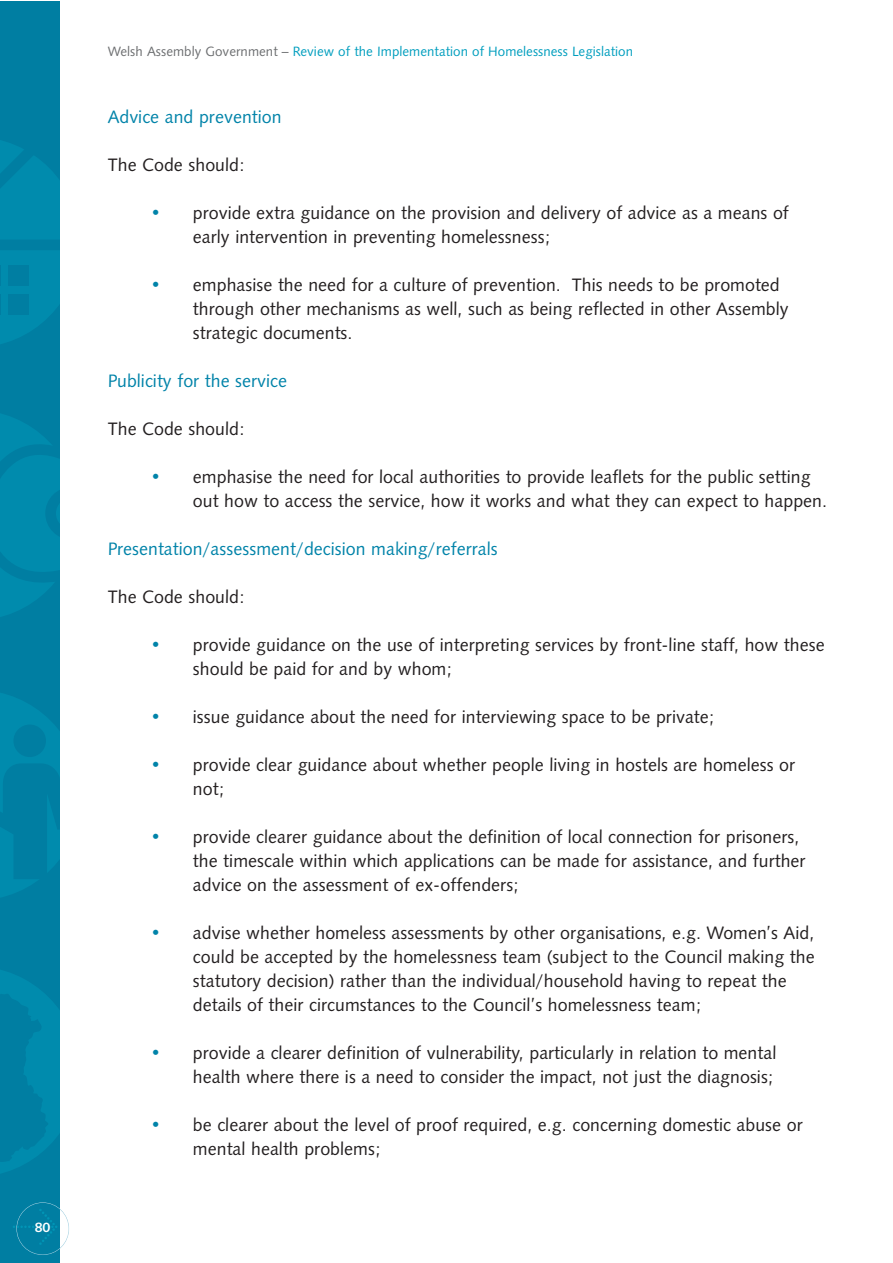
<style>
.page{position:relative;width:893px;height:1263px;background:#fff}
.page>*{position:absolute;margin:0;border:0;box-sizing:border-box;transform-origin:0 0}
.t1{font:18px/24px "Humanist 531 BT Roman A";color:#231f20}
.t2{font:18px "Humanist 531 BT Roman A";color:#0083a9}
.t3{font:13.5px "Humanist 531 BT Roman A";color:#009ebe}
.t4{font:13.5px "Humanist 531 BT Bold A";color:#fff}
.s1{color:#6c6e70}
.s2{color:#0083a9}
</style>
<div class="page">
<div style="left:0;top:2px;width:60px;height:1261px;background:#007ea2"></div>
<svg style="left:0;top:140px;width:60px;height:204px"></svg>
<svg style="left:0;top:693px;width:60px;height:204px"></svg>
<div style="left:13px;top:725px;width:33px;height:32px;background:#007ea2;border-radius:50%"></div>
<svg style="left:0;top:970px;width:60px;height:203px"></svg>
<svg style="left:0;top:414px;width:60px;height:203px"></svg>
<svg style="left:13px;top:1209px;width:44px;height:36px"></svg>
<div style="left:16px;top:1202px;width:53px;height:53px;border:1px solid #9fcedf;border-radius:50%"></div>
<p class="t4" style="left:35px;top:1223px;width:17px">80</p>
<p class="t3" style="left:108px;top:46px;width:527px"><span class="s1">Welsh Assembly Government –</span> Review of the Implementation of Homelessness Legislation</p>
<p class="t2" style="left:108px;top:110px;width:175px">Advice and prevention</p>
<p class="t1" style="left:108px;top:154px;width:139px">The Code should:</p>
<p class="t1" style="left:193px;top:202px;width:597px;text-indent:-43px"><span class="s2">•</span> provide extra guidance on the provision and delivery of advice as a means of early intervention in preventing homelessness;</p>
<p class="t1" style="left:193px;top:274px;width:597px;text-indent:-43px"><span class="s2">•</span> emphasise the need for a culture of prevention. This needs to be promoted through other mechanisms as well, such as being reflected in other Assembly strategic documents.</p>
<p class="t2" style="left:108px;top:374px;width:181px">Publicity for the service</p>
<p class="t1" style="left:108px;top:418px;width:139px">The Code should:</p>
<p class="t1" style="left:193px;top:466px;width:635px;text-indent:-43px"><span class="s2">•</span> emphasise the need for local authorities to provide leaflets for the public setting out how to access the service, how it works and what they can expect to happen.</p>
<p class="t2" style="left:108px;top:542px;width:391px">Presentation/assessment/decision making/referrals</p>
<p class="t1" style="left:108px;top:586px;width:139px">The Code should:</p>
<p class="t1" style="left:193px;top:634px;width:633px;text-indent:-43px"><span class="s2">•</span> provide guidance on the use of interpreting services by front-line staff, how these should be paid for and by whom;</p>
<p class="t1" style="left:150px;top:706px;width:566px"><span class="s2">•</span> issue guidance about the need for interviewing space to be private;</p>
<p class="t1" style="left:193px;top:754px;width:603px;text-indent:-43px"><span class="s2">•</span> provide clear guidance about whether people living in hostels are homeless or not;</p>
<p class="t1" style="left:193px;top:826px;width:614px;text-indent:-43px"><span class="s2">•</span> provide clearer guidance about the definition of local connection for prisoners, the timescale within which applications can be made for assistance, and further advice on the assessment of ex-offenders;</p>
<p class="t1" style="left:193px;top:922px;width:623px;text-indent:-43px"><span class="s2">•</span> advise whether homeless assessments by other organisations, e.g. Women’s Aid, could be accepted by the homelessness team (subject to the Council making the statutory decision) rather than the individual/household having to repeat the details of their circumstances to the Council’s homelessness team;</p>
<p class="t1" style="left:150px;top:1042px;width:627px;text-align:right"><span class="s2">•</span> provide a clearer definition of vulnerability, particularly in relation to mental health where there is a need to consider the impact, not just the diagnosis;</p>
<p class="t1" style="left:193px;top:1114px;width:611px;text-indent:-43px"><span class="s2">•</span> be clearer about the level of proof required, e.g. concerning domestic abuse or mental health problems;</p>
</div>
